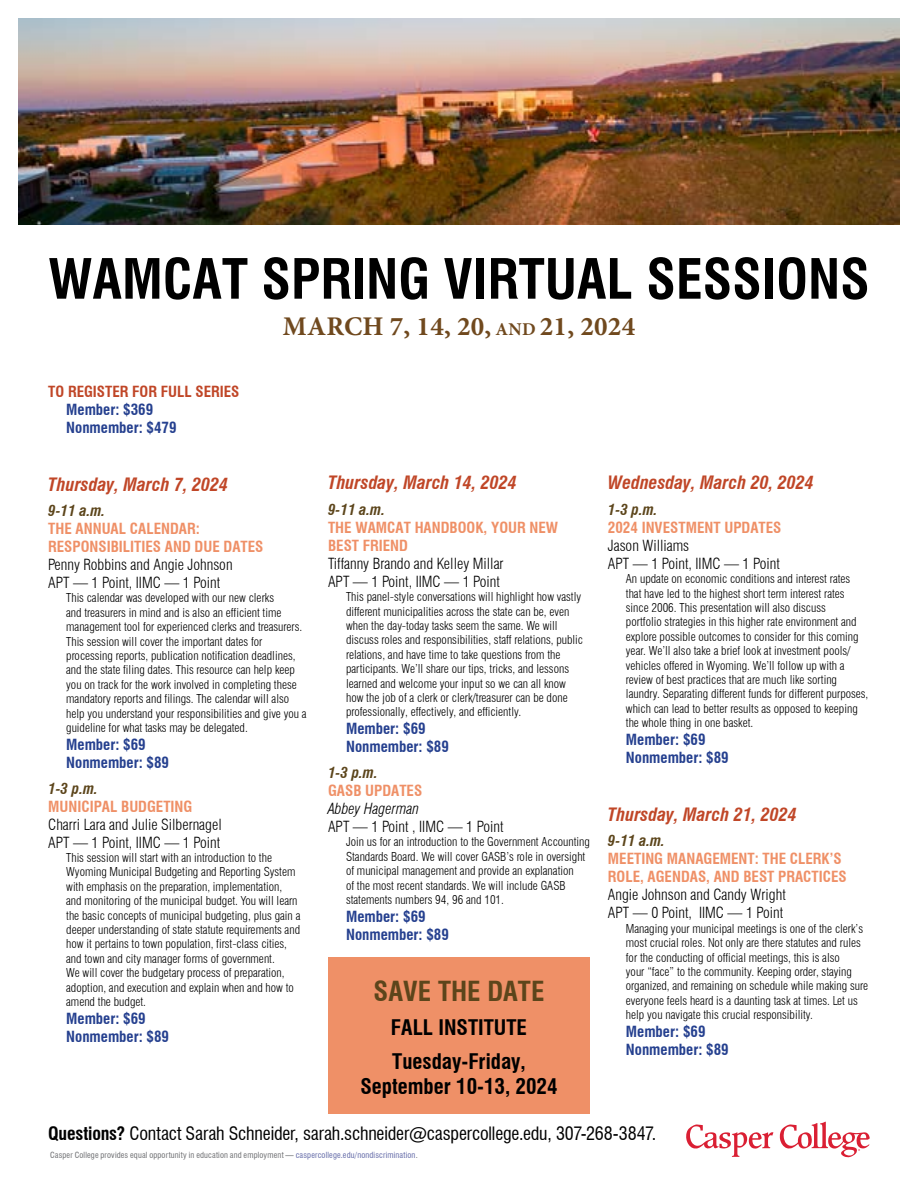
<style>
.page{position:relative;width:918px;height:1188px;background:#fff}
.page>*{position:absolute;margin:0;border:0;box-sizing:border-box;transform-origin:0 0}
.t1{font:700 condensed 54px "Swiss 721 BT";color:#000}
.t2{font:700 27px "Minion Pro";letter-spacing:.01em;color:#70491e}
.t3{font:700 condensed 27px "Swiss 721 BT";color:#5c451b}
.t4{font:700 condensed 21px/34.2px "Swiss 721 BT";color:#000}
.t5{font:italic 700 condensed 18px "Swiss 721 BT";color:#c04627}
.t6{font:condensed 18px "Swiss 721 BT";letter-spacing:-.01em;color:#000}
.t7{font:300 condensed 15px/18px "Swiss 721 BT";color:#000}
.t8{font:700 condensed 15px/18px "Swiss 721 BT";color:#ef9067}
.t9{font:700 condensed 15px/18px "Swiss 721 BT";color:#25408f}
.t10{font:italic 700 condensed 15px "Swiss 721 BT";color:#5c451b}
.t11{font:700 condensed 15px "Swiss 721 BT";color:#c04627}
.t12{font:italic 300 condensed 15px "Swiss 721 BT";color:#000}
.t13{font:300 condensed 12px/14.4px "Swiss 721 BT";color:#000}
.t14{font:condensed 8.25px "Swiss 721 BT";letter-spacing:.02em;color:#6d6e71}
.s1{font-size:18px}
.s2{font-weight:700}
.s3{color:#6269a7}
</style>
<div class="page">
<svg style="left:686px;top:1124px;width:87px;height:33px"></svg>
<svg style="left:780px;top:1122px;width:90px;height:36px"></svg>
<img style="left:18px;top:18px;width:882px;height:207px">
<div style="left:328px;top:957px;width:262px;height:156px;background:#ef9067"></div>
<h1 class="t1" style="left:48px;top:247px;width:823px">WAMCAT SPRING VIRTUAL SESSIONS</h1>
<h2 class="t2" style="left:283px;top:307px;width:354px">MARCH 7, 14, 20, <span class="s1">AND</span> 21, 2024</h2>
<p class="t11" style="left:48px;top:382px;width:193px">TO REGISTER FOR FULL SERIES</p>
<p class="t9" style="left:66px;top:400px;width:112px">Member: $369<br>Nonmember: $479</p>
<h3 class="t5" style="left:48px;top:473px;width:181px">Thursday, March 7, 2024</h3>
<p class="t10" style="left:48px;top:502px;width:59px">9-11 a.m.</p>
<p class="t8" style="left:48px;top:520px;width:217px">THE ANNUAL CALENDAR:<br>RESPONSIBILITIES AND DUE DATES</p>
<p class="t7" style="left:48px;top:556px;width:186px">Penny Robbins and Angie Johnson<br>APT — 1 Point, IIMC — 1 Point</p>
<p class="t13" style="left:66px;top:591px;width:242px">This calendar was developed with our new clerks<br>and treasurers in mind and is also an efficient time management tool for experienced clerks and treasurers.<br>This session will cover the important dates for processing reports, publication notification deadlines, and the state filing dates. This resource can help keep you on track for the work involved in completing these mandatory reports and filings. The calendar will also help you understand your responsibilities and give you a guideline for what tasks may be delegated.</p>
<p class="t9" style="left:66px;top:736px;width:104px">Member: $69<br>Nonmember: $89</p>
<p class="t10" style="left:48px;top:779px;width:51px">1-3 p.m.</p>
<p class="t8" style="left:48px;top:797px;width:146px">MUNICIPAL BUDGETING</p>
<p class="t7" style="left:48px;top:815px;width:175px">Charri Lara and Julie Silbernagel<br>APT — 1 Point, IIMC — 1 Point</p>
<p class="t13" style="left:66px;top:850px;width:236px">This session will start with an introduction to the Wyoming Municipal Budgeting and Reporting System with emphasis on the preparation, implementation, and monitoring of the municipal budget. You will learn the basic concepts of municipal budgeting, plus gain a deeper understanding of state statute requirements and how it pertains to town population, first-class cities, and town and city manager forms of government.<br>We will cover the budgetary process of preparation, adoption, and execution and explain when and how to amend the budget.</p>
<p class="t9" style="left:66px;top:1009px;width:104px">Member: $69<br>Nonmember: $89</p>
<h3 class="t5" style="left:328px;top:472px;width:190px">Thursday, March 14, 2024</h3>
<p class="t10" style="left:328px;top:500px;width:59px">9-11 a.m.</p>
<p class="t8" style="left:328px;top:518px;width:232px">THE WAMCAT HANDBOOK, YOUR NEW<br>BEST FRIEND</p>
<p class="t7" style="left:328px;top:554px;width:177px">Tiffanny Brando and Kelley Millar<br>APT — 1 Point, IIMC — 1 Point</p>
<p class="t13" style="left:346px;top:590px;width:238px">This panel-style conversations will highlight how vastly different municipalities across the state can be, even when the day-today tasks seem the same. We will discuss roles and responsibilities, staff relations, public relations, and have time to take questions from the participants. We’ll share our tips, tricks, and lessons learned and welcome your input so we can all know how the job of a clerk or clerk/treasurer can be done professionally, effectively, and efficiently.</p>
<p class="t9" style="left:346px;top:720px;width:104px">Member: $69<br>Nonmember: $89</p>
<p class="t10" style="left:328px;top:764px;width:51px">1-3 p.m.</p>
<p class="t8" style="left:328px;top:782px;width:96px">GASB UPDATES</p>
<p class="t12" style="left:328px;top:800px;width:93px">Abbey Hagerman</p>
<p class="t7" style="left:328px;top:818px;width:177px">APT — 1 Point , IIMC — 1 Point</p>
<p class="t13" style="left:346px;top:835px;width:245px">Join us for an introduction to the Government Accounting Standards Board. We will cover GASB’s role in oversight of municipal management and provide an explanation<br>of the most recent standards. We will include GASB statements numbers 94, 96 and 101.</p>
<p class="t9" style="left:346px;top:908px;width:104px">Member: $69<br>Nonmember: $89</p>
<h2 class="t3" style="left:374px;top:975px;width:172px">SAVE THE DATE</h2>
<h3 class="t4" style="left:391px;top:1010px;width:138px">FALL INSTITUTE<br>Tuesday-Friday,</h3>
<h3 class="t4" style="left:360px;top:1070px;width:199px">September 10-13, 2024</h3>
<h3 class="t5" style="left:608px;top:472px;width:207px">Wednesday, March 20, 2024</h3>
<p class="t10" style="left:608px;top:500px;width:51px">1-3 p.m.</p>
<p class="t8" style="left:608px;top:518px;width:175px">2024 INVESTMENT UPDATES</p>
<p class="t7" style="left:608px;top:536px;width:173px">Jason Williams<br>APT — 1 Point, IIMC — 1 Point</p>
<p class="t13" style="left:626px;top:572px;width:244px">An update on economic conditions and interest rates that have led to the highest short term interest rates since 2006. This presentation will also discuss<br>portfolio strategies in this higher rate environment and explore possible outcomes to consider for this coming year. We’ll also take a brief look at investment pools/ vehicles offered in Wyoming. We’ll follow up with a review of best practices that are much like sorting laundry. Separating different funds for different purposes, which can lead to better results as opposed to keeping the whole thing in one basket.</p>
<p class="t9" style="left:626px;top:731px;width:104px">Member: $69<br>Nonmember: $89</p>
<h3 class="t5" style="left:608px;top:804px;width:190px">Thursday, March 21, 2024</h3>
<p class="t10" style="left:608px;top:832px;width:59px">9-11 a.m.</p>
<p class="t8" style="left:608px;top:850px;width:240px">MEETING MANAGEMENT: THE CLERK’S<br>ROLE, AGENDAS, AND BEST PRACTICES</p>
<p class="t7" style="left:608px;top:886px;width:179px">Angie Johnson and Candy Wright<br>APT — 0 Point, IIMC — 1 Point</p>
<p class="t13" style="left:626px;top:921px;width:244px">Managing your municipal meetings is one of the clerk’s most crucial roles. Not only are there statutes and rules for the conducting of official meetings, this is also<br>your “face” to the community. Keeping order, staying organized, and remaining on schedule while making sure everyone feels heard is a daunting task at times. Let us help you navigate this crucial responsibility.</p>
<p class="t9" style="left:626px;top:1023px;width:104px">Member: $69<br>Nonmember: $89</p>
<h3 class="t6" style="left:48px;top:1122px;width:610px"><span class="s2">Questions?</span> Contact Sarah Schneider, sarah.schneider@caspercollege.edu, 307-268-3847.</h3>
<p class="t14" style="left:50px;top:1150px;width:369px">Casper College provides equal opportunity in education and employment — <span class="s3">caspercollege.edu/nondiscrimination</span>.</p>
</div>
